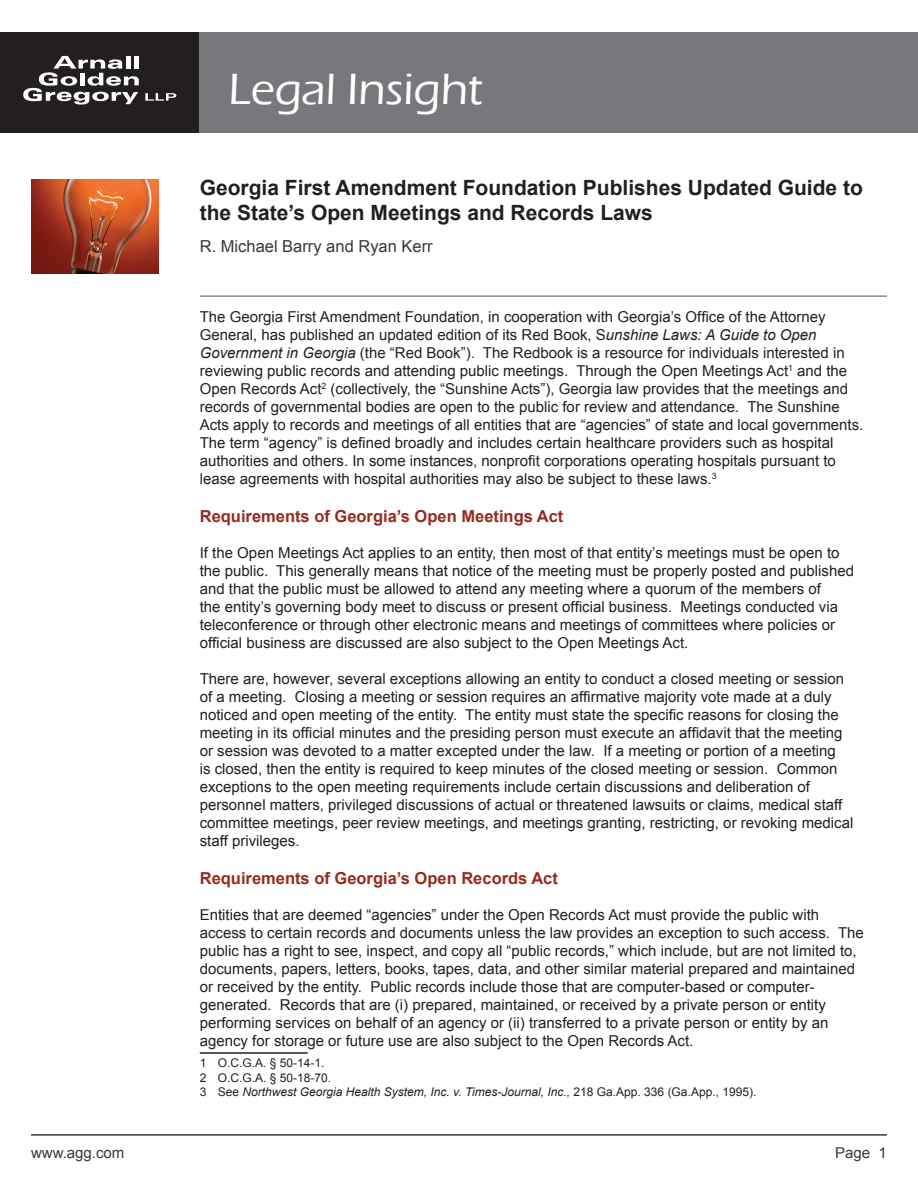
<style>
.page{position:relative;width:918px;height:1188px;background:#fff}
.page>*{position:absolute;margin:0;border:0;box-sizing:border-box;transform-origin:0 0}
.t1{font:500 45px "Eras ITC";color:#fff}
.t2{font:700 21px/25.2px "Arial";color:#231f20}
.t3{font:700 16.5px "Arial";color:#962b1e}
.t4{font:16.5px "Arial";color:#383839}
.t5{font:15px/18px "Arial";color:#231f20}
.t6{font:15px "Arial";color:#383839}
.t7{font:12px/14.4px "Arial";color:#231f20}
.s1{font-style:italic}
</style>
<div class="page">
<div style="left:0;top:32px;width:200px;height:101px;background:#231f20"></div>
<svg style="left:23px;top:56px;width:116px;height:49px"></svg>
<svg style="left:145px;top:93px;width:31px;height:8px"></svg>
<div style="left:200px;top:32px;width:718px;height:101px;background:#76787b"></div>
<hr style="left:31px;top:1134px;width:856px;height:2px;background:#383839">
<img style="left:31px;top:180px;width:128px;height:94px">
<hr style="left:200px;top:296px;width:687px;height:1px;background:#535355">
<hr style="left:200px;top:1052px;width:108px;height:2px;background:#231f20">
<h1 class="t1" style="left:229px;top:64px;width:256px">Legal Insight</h1>
<h2 class="t2" style="left:200px;top:176px;width:665px">Georgia First Amendment Foundation Publishes Updated Guide to the State’s Open Meetings and Records Laws</h2>
<p class="t4" style="left:200px;top:235px;width:234px">R. Michael Barry and Ryan Kerr</p>
<p class="t5" style="left:200px;top:308px;width:665px">The Georgia First Amendment Foundation, in cooperation with Georgia’s Office of the Attorney General, has published an updated edition of its Red Book, S<span class="s1">unshine Laws: A Guide to Open Government in Georgia</span> (the “Red Book”). The Redbook is a resource for individuals interested in reviewing public records and attending public meetings. Through the Open Meetings Act<sup>1</sup> and the Open Records Act<sup>2</sup> (collectively, the “Sunshine Acts”), Georgia law provides that the meetings and records of governmental bodies are open to the public for review and attendance. The Sunshine Acts apply to records and meetings of all entities that are “agencies” of state and local governments.<br>The term “agency” is defined broadly and includes certain healthcare providers such as hospital authorities and others. In some instances, nonprofit corporations operating hospitals pursuant to lease agreements with hospital authorities may also be subject to these laws.<sup>3</sup></p>
<p class="t3" style="left:200px;top:505px;width:365px">Requirements of Georgia’s Open Meetings Act</p>
<p class="t5" style="left:200px;top:544px;width:656px">If the Open Meetings Act applies to an entity, then most of that entity’s meetings must be open to the public. This generally means that notice of the meeting must be properly posted and published and that the public must be allowed to attend any meeting where a quorum of the members of<br>the entity’s governing body meet to discuss or present official business. Meetings conducted via teleconference or through other electronic means and meetings of committees where policies or official business are discussed are also subject to the Open Meetings Act.</p>
<p class="t5" style="left:200px;top:670px;width:655px">There are, however, several exceptions allowing an entity to conduct a closed meeting or session of a meeting. Closing a meeting or session requires an affirmative majority vote made at a duly noticed and open meeting of the entity. The entity must state the specific reasons for closing the meeting in its official minutes and the presiding person must execute an affidavit that the meeting or session was devoted to a matter excepted under the law. If a meeting or portion of a meeting<br>is closed, then the entity is required to keep minutes of the closed meeting or session. Common exceptions to the open meeting requirements include certain discussions and deliberation of personnel matters, privileged discussions of actual or threatened lawsuits or claims, medical staff committee meetings, peer review meetings, and meetings granting, restricting, or revoking medical staff privileges.</p>
<p class="t3" style="left:200px;top:867px;width:360px">Requirements of Georgia’s Open Records Act</p>
<p class="t5" style="left:200px;top:906px;width:666px">Entities that are deemed “agencies” under the Open Records Act must provide the public with access to certain records and documents unless the law provides an exception to such access. The public has a right to see, inspect, and copy all “public records,” which include, but are not limited to, documents, papers, letters, books, tapes, data, and other similar material prepared and maintained or received by the entity. Public records include those that are computer-based or computer&shy;generated. Records that are (i) prepared, maintained, or received by a private person or entity performing services on behalf of an agency or (ii) transferred to a private person or entity by an agency for storage or future use are also subject to the Open Records Act.</p>
<p class="t7" style="left:200px;top:1056px;width:558px">1 O.C.G.A. § 50-14-1.<br>2 O.C.G.A. § 50-18-70.<br>3 See <span class="s1">Northwest Georgia Health System, Inc. v. Times-Journal, Inc.,</span> 218 Ga.App. 336 (Ga.App., 1995).</p>
<p class="t6" style="left:31px;top:1142px;width:95px">www.agg.com</p>
<p class="t6" style="left:835px;top:1142px;width:53px">Page 1</p>
</div>
